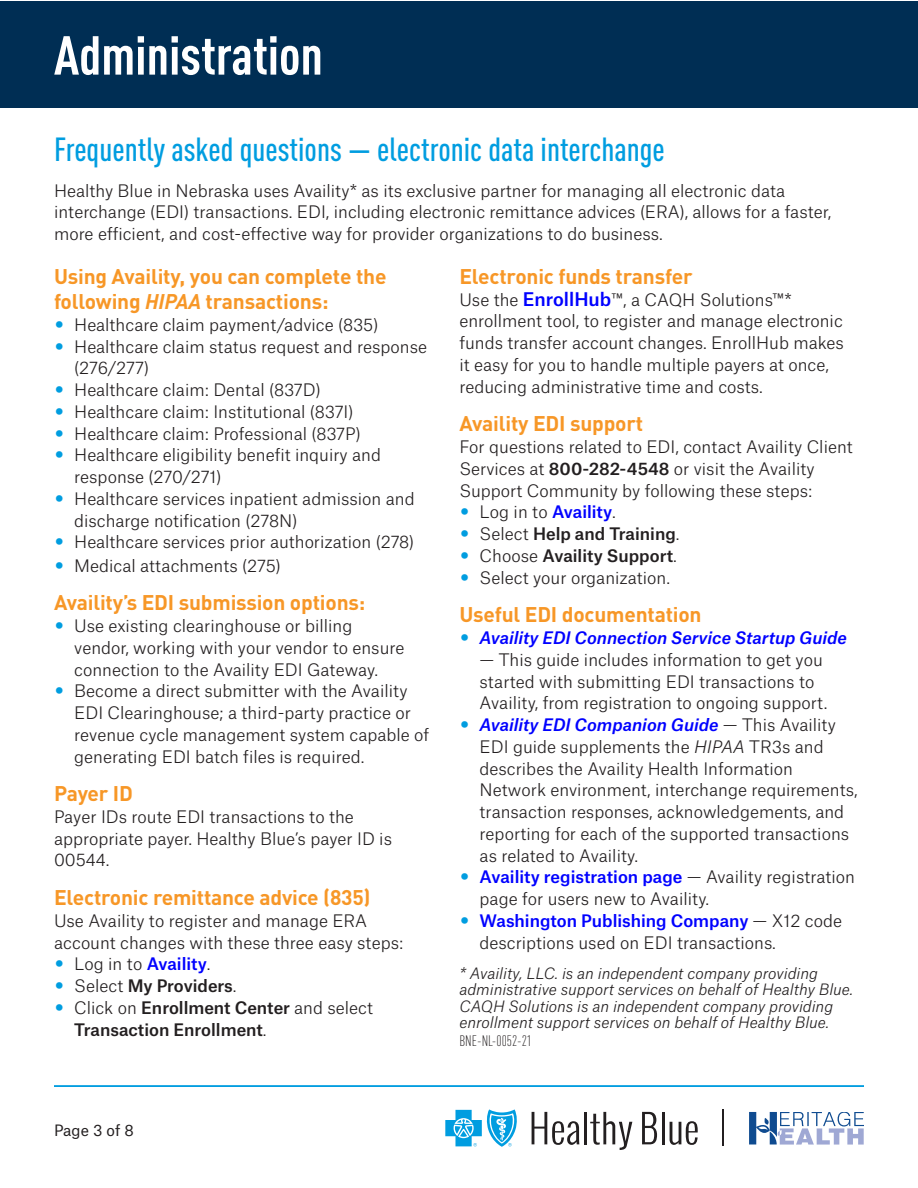
<style>
.page{position:relative;width:918px;height:1188px;background:#fff}
.page>*{position:absolute;margin:0;border:0;box-sizing:border-box;transform-origin:0 0}
.Title_Header{font:700 condensed 54px "DINOT";color:#fff}
.Title_Header-2{font:500 condensed 33px "DINOT";color:#009de0}
.Sub_head{font:700 21px/25.2px "DINOT";letter-spacing:-.01em;color:#f79727}
.Body_text{font:300 16.5px/21.8px "Atlas Grotesk";color:#231f20}
.t1{font:500 16.5px/21.8px "Atlas Grotesk";color:#231f20}
.t2{font:italic 500 16.5px "Atlas Grotesk";color:#00f}
.Body_text-2{font:italic 300 15px/16.5px "Atlas Grotesk";color:#231f20}
.Job_ID{font:300 condensed 15px "DINOT";color:#231f20}
.t3{font:15px "Atlas Grotesk";color:#231f20}
.s1{font-style:italic}
.s2{font-family:"Calibri";font-weight:400;font-size:21px;color:#009de0}
.s3{font-weight:500;color:#00f}
.s4{font-weight:300}
.s5{font-weight:500;font-size:18px;color:#00f}
.s6{font-weight:500}
.s7{font-family:"Calibri";font-weight:400;font-style:normal;font-size:21px;color:#009de0}
.s8{font-weight:500;font-style:italic;color:#00f}
</style>
<div class="page">
<hr style="left:54px;top:1085px;width:810px;height:2px;background:#009de0">
<hr style="left:722px;top:1110px;width:1px;height:36px;background:#231f20">
<svg style="left:445px;top:1109px;width:72px;height:38px"></svg>
<svg style="left:532px;top:1112px;width:47px;height:33px"></svg>
<hr style="left:584px;top:1112px;width:3px;height:32px;background:#231f20">
<svg style="left:590px;top:1112px;width:42px;height:38px"></svg>
<svg style="left:642px;top:1112px;width:15px;height:32px"></svg>
<hr style="left:662px;top:1112px;width:2px;height:32px;background:#231f20">
<svg style="left:670px;top:1121px;width:28px;height:24px"></svg>
<svg style="left:749px;top:1112px;width:115px;height:33px"></svg>
<div style="left:1px;top:1px;width:917px;height:106px;background:#002e54"></div>
<p class="Title_Header" style="left:54px;top:23px;width:270px">Administration</p>
<p class="Title_Header-2" style="left:54px;top:130px;width:612px">Frequently asked questions — electronic data interchange</p>
<p class="Body_text" style="left:54px;top:178px;width:779px">Healthy Blue in Nebraska uses Availity* as its exclusive partner for managing all electronic data interchange (EDI) transactions. EDI, including electronic remittance advices (ERA), allows for a faster, more efficient, and cost-effective way for provider organizations to do business.</p>
<p class="Sub_head" style="left:54px;top:263px;width:334px">Using Availity, you can complete the following <span class="s1">HIPAA</span> transactions:</p>
<p class="Body_text" style="left:54px;top:312px;width:326px"><span class="s2">•</span> Healthcare claim payment/advice (835)</p>
<p class="Body_text" style="left:74px;top:334px;width:354px;text-indent:-20px"><span class="s2">•</span> Healthcare claim status request and response (276/277)</p>
<p class="Body_text" style="left:54px;top:377px;width:268px"><span class="s2">•</span> Healthcare claim: Dental (837D)</p>
<p class="Body_text" style="left:54px;top:399px;width:301px"><span class="s2">•</span> Healthcare claim: Institutional (837I)</p>
<p class="Body_text" style="left:54px;top:421px;width:308px"><span class="s2">•</span> Healthcare claim: Professional (837P)</p>
<p class="Body_text" style="left:74px;top:443px;width:308px;text-indent:-20px"><span class="s2">•</span> Healthcare eligibility benefit inquiry and response (270/271)</p>
<p class="Body_text" style="left:74px;top:486px;width:342px;text-indent:-20px"><span class="s2">•</span> Healthcare services inpatient admission and discharge notification (278N)</p>
<p class="Body_text" style="left:54px;top:530px;width:362px"><span class="s2">•</span> Healthcare services prior authorization (278)</p>
<p class="Body_text" style="left:54px;top:553px;width:228px"><span class="s2">•</span> Medical attachments (275)</p>
<p class="Sub_head" style="left:54px;top:589px;width:313px">Availity’s EDI submission options:</p>
<p class="Body_text" style="left:74px;top:613px;width:332px;text-indent:-20px"><span class="s2">•</span> Use existing clearinghouse or billing vendor, working with your vendor to ensure connection to the Availity EDI Gateway.</p>
<p class="Body_text" style="left:74px;top:679px;width:356px;text-indent:-20px"><span class="s2">•</span> Become a direct submitter with the Availity EDI Clearinghouse; a third-party practice or revenue cycle management system capable of generating EDI batch files is required.</p>
<p class="Sub_head" style="left:54px;top:780px;width:80px">Payer ID</p>
<p class="Body_text" style="left:54px;top:804px;width:340px">Payer IDs route EDI transactions to the appropriate payer. Healthy Blue’s payer ID is<br>00544.</p>
<p class="Sub_head" style="left:54px;top:884px;width:318px">Electronic remittance advice (835)</p>
<p class="Body_text" style="left:54px;top:908px;width:351px">Use Availity to register and manage ERA account changes with these three easy steps:</p>
<p class="Body_text" style="left:54px;top:952px;width:158px"><span class="s2">•</span> Log in to <span class="s3">Availity</span>.</p>
<p class="t1" style="left:54px;top:973px;width:184px"><span class="s2">•</span> <span class="s4">Select</span> My Providers<span class="s4">.</span></p>
<p class="t1" style="left:74px;top:995px;width:300px;text-indent:-20px"><span class="s2">•</span> <span class="s4">Click on</span> Enrollment Center <span class="s4">and select<br></span>Transaction Enrollment<span class="s4">.</span></p>
<p class="Sub_head" style="left:459px;top:263px;width:235px">Electronic funds transfer</p>
<p class="Body_text" style="left:459px;top:287px;width:386px">Use the <span class="s5">EnrollHub</span>™, a CAQH Solutions™* enrollment tool, to register and manage electronic funds transfer account changes. EnrollHub makes it easy for you to handle multiple payers at once, reducing administrative time and costs.</p>
<p class="Sub_head" style="left:459px;top:411px;width:185px">Availity EDI support</p>
<p class="Body_text" style="left:459px;top:434px;width:395px">For questions related to EDI, contact Availity Client<br>Services at <span class="s6">800-282-4548</span> or visit the Availity<br>Support Community by following these steps:</p>
<p class="Body_text" style="left:459px;top:500px;width:158px"><span class="s2">•</span> Log in to <span class="s3">Availity</span>.</p>
<p class="t1" style="left:459px;top:521px;width:222px"><span class="s2">•</span> <span class="s4">Select</span> Help and Training<span class="s4">.</span></p>
<p class="t1" style="left:459px;top:543px;width:219px"><span class="s2">•</span> <span class="s4">Choose</span> Availity Support<span class="s4">.</span></p>
<p class="Body_text" style="left:459px;top:565px;width:212px"><span class="s2">•</span> Select your organization.</p>
<p class="Sub_head" style="left:459px;top:601px;width:244px">Useful EDI documentation</p>
<p class="t2" style="left:459px;top:624px;width:389px"><span class="s7">•</span> Availity EDI Connection Service Startup Guide</p>
<p class="Body_text" style="left:480px;top:647px;width:349px">— This guide includes information to get you started with submitting EDI transactions to<br>Availity, from registration to ongoing support.</p>
<p class="Body_text" style="left:480px;top:712px;width:379px;text-indent:-20px"><span class="s2">•</span> <span class="s8">Availity EDI Companion Guide</span> — This Availity EDI guide supplements the <span class="s1">HIPAA</span> TR3s and describes the Availity Health Information Network environment, interchange requirements, transaction responses, acknowledgements, and reporting for each of the supported transactions as related to Availity.</p>
<p class="Body_text" style="left:480px;top:865px;width:377px;text-indent:-20px"><span class="s2">•</span> <span class="s3">Availity registration page</span> — Availity registration page for users new to Availity.</p>
<p class="Body_text" style="left:480px;top:908px;width:364px;text-indent:-20px"><span class="s2">•</span> <span class="s3">Washington Publishing Company</span> — X12 code descriptions used on EDI transactions.</p>
<p class="Body_text-2" style="left:459px;top:963px;width:395px">* Availity, LLC. is an independent company providing administrative support services on behalf of Healthy Blue.<br>CAQH Solutions is an independent company providing enrollment support services on behalf of Healthy Blue.</p>
<p class="Job_ID" style="left:459px;top:1032px;width:74px">BNE-NL-0052-21</p>
<p class="t3" style="left:54px;top:1118px;width:81px">Page 3 of 8</p>
</div>
